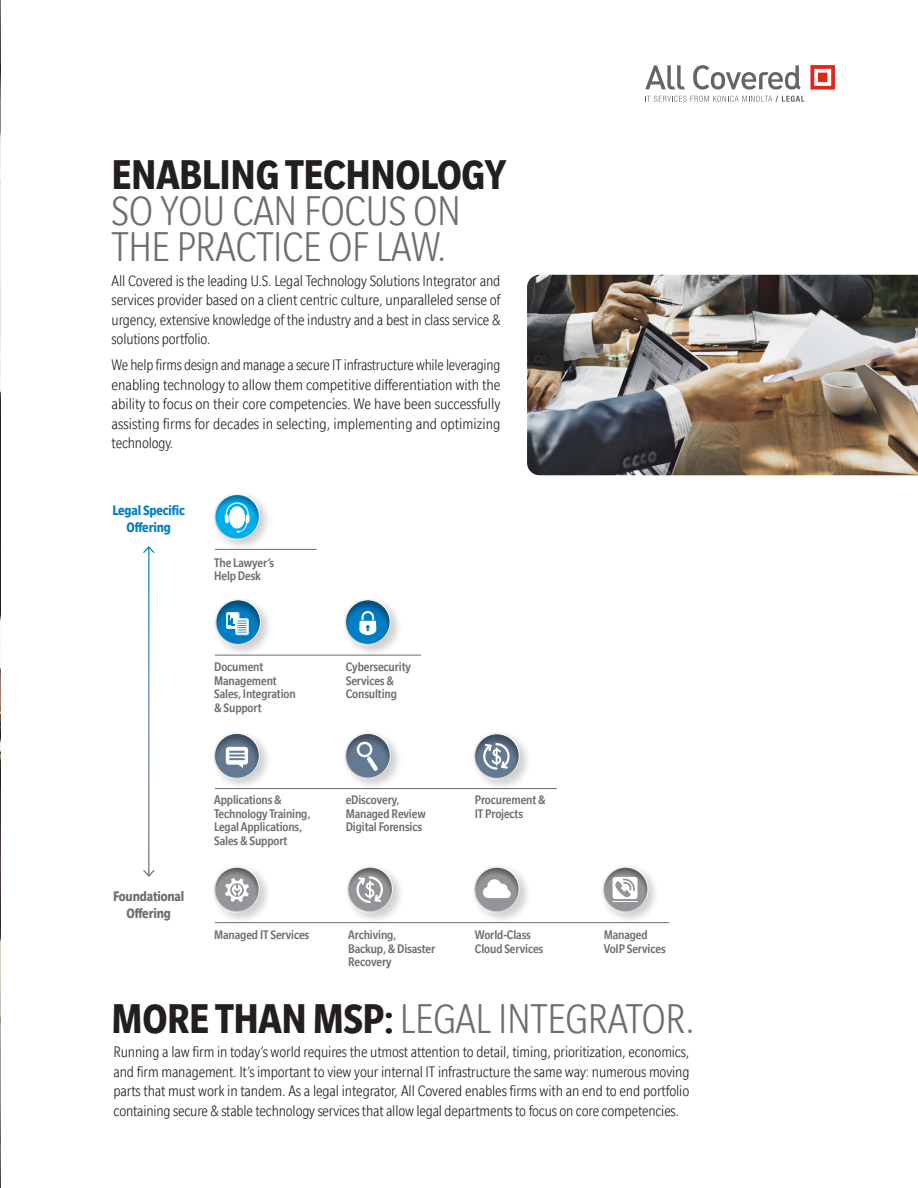
<style>
.page{position:relative;width:918px;height:1188px;background:#fff}
.page>*{position:absolute;margin:0;border:0;box-sizing:border-box;transform-origin:0 0}
.Main_Heads-Bd_Cd_-10{font:300 condensed 45px/36px "Slate";letter-spacing:-.01em;color:#6c6d70}
.Main_Heads-Bd_Cd_-10-2{font:700 condensed 45px "Slate";letter-spacing:-.01em;color:#231f20}
.Body_Text{font:300 condensed 16.5px/19.5px "Slate";letter-spacing:-.01em;color:#231f20;text-align:justify}
.Body_Text-2{font:700 condensed 15px/16.5px "Slate";letter-spacing:-.01em;color:#007ec5;text-align:center}
.Body_Text-3{font:700 condensed 15px/16.5px "Slate";letter-spacing:-.01em;color:#6c6d70;text-align:center}
.Mario_Intro_Copy_UL{font:500 condensed 13.5px/13.5px "Slate";letter-spacing:-.01em;color:#6c6d70}
.s1{font-weight:700;color:#231f20}
</style>
<div class="page">
<img style="left:0;top:0;width:1px;height:1188px">
<svg style="left:645px;top:65px;width:40px;height:24px"></svg>
<svg style="left:693px;top:65px;width:108px;height:25px"></svg>
<svg style="left:810px;top:65px;width:25px;height:25px"></svg>
<svg style="left:645px;top:96px;width:160px;height:6px"></svg>
<hr style="left:215px;top:549px;width:102px;height:1px;background:#6c6d70">
<hr style="left:215px;top:655px;width:206px;height:1px;background:#6c6d70">
<hr style="left:215px;top:788px;width:342px;height:1px;background:#6c6d70">
<hr style="left:215px;top:922px;width:454px;height:1px;background:#6c6d70">
<svg style="left:143px;top:546px;width:12px;height:8px"></svg>
<svg style="left:143px;top:869px;width:12px;height:8px"></svg>
<div style="left:600px;top:863px;width:60px;height:61px;background:#231f20;opacity:.2"></div>
<svg style="left:600px;top:866px;width:52px;height:49px"></svg>
<div style="left:212px;top:596px;width:61px;height:61px;background:#231f20;opacity:.2"></div>
<svg style="left:213px;top:598px;width:52px;height:51px"></svg>
<div style="left:471px;top:863px;width:60px;height:61px;background:#231f20;opacity:.2"></div>
<svg style="left:471px;top:866px;width:53px;height:49px"></svg>
<div style="left:211px;top:730px;width:60px;height:60px;background:#231f20;opacity:.2"></div>
<svg style="left:212px;top:732px;width:52px;height:49px"></svg>
<div style="left:342px;top:596px;width:60px;height:61px;background:#231f20;opacity:.2"></div>
<svg style="left:342px;top:598px;width:52px;height:51px"></svg>
<div style="left:211px;top:863px;width:60px;height:61px;background:#231f20;opacity:.2"></div>
<svg style="left:212px;top:866px;width:52px;height:49px"></svg>
<div style="left:471px;top:730px;width:60px;height:61px;background:#231f20;opacity:.2"></div>
<svg style="left:471px;top:730px;width:53px;height:52px"></svg>
<div style="left:342px;top:730px;width:60px;height:60px;background:#231f20;opacity:.2"></div>
<svg style="left:342px;top:732px;width:52px;height:49px"></svg>
<div style="left:211px;top:491px;width:61px;height:60px;background:#231f20;opacity:.2"></div>
<svg style="left:212px;top:493px;width:52px;height:50px"></svg>
<div style="left:344px;top:863px;width:61px;height:61px;background:#231f20;opacity:.2"></div>
<svg style="left:344px;top:863px;width:53px;height:52px"></svg>
<img style="left:527px;top:275px;width:391px;height:200px">
<p class="Main_Heads-Bd_Cd_-10-2" style="left:112px;top:151px;width:397px">ENABLING TECHNOLOGY</p>
<p class="Main_Heads-Bd_Cd_-10" style="left:112px;top:193px;width:351px">SO YOU CAN FOCUS ON<br>THE PRACTICE OF LAW.</p>
<p class="Body_Text" style="left:112px;top:271px;width:390px">All Covered is the leading U.S. Legal Technology Solutions Integrator and services provider based on a client centric culture, unparalleled sense of urgency, extensive knowledge of the industry and a best in class service &amp; solutions portfolio.</p>
<p class="Body_Text" style="left:112px;top:355px;width:390px">We help firms design and manage a secure IT infrastructure while leveraging enabling technology to allow them competitive differentiation with the ability to focus on their core competencies. We have been successfully assisting firms for decades in selecting, implementing and optimizing technology.</p>
<p class="Body_Text-2" style="left:112px;top:502px;width:74px">Legal Specific<br>Offering</p>
<p class="Mario_Intro_Copy_UL" style="left:214px;top:555px;width:61px">The Lawyer’s<br>Help Desk</p>
<p class="Mario_Intro_Copy_UL" style="left:214px;top:660px;width:64px">Document<br>Management</p>
<p class="Mario_Intro_Copy_UL" style="left:214px;top:687px;width:83px">Sales, Integration &amp; Support</p>
<p class="Body_Text-3" style="left:113px;top:888px;width:73px">Foundational<br>Offering</p>
<p class="Mario_Intro_Copy_UL" style="left:214px;top:793px;width:98px">Applications &amp;<br>Technology Training,<br>Legal Applications,</p>
<p class="Mario_Intro_Copy_UL" style="left:214px;top:834px;width:75px">Sales &amp; Support</p>
<p class="Mario_Intro_Copy_UL" style="left:214px;top:928px;width:97px">Managed IT Services</p>
<p class="Mario_Intro_Copy_UL" style="left:346px;top:660px;width:67px">Cybersecurity<br>Services &amp;</p>
<p class="Mario_Intro_Copy_UL" style="left:346px;top:687px;width:53px">Consulting</p>
<p class="Mario_Intro_Copy_UL" style="left:346px;top:793px;width:55px">eDiscovery,</p>
<p class="Mario_Intro_Copy_UL" style="left:346px;top:807px;width:82px">Managed Review</p>
<p class="Mario_Intro_Copy_UL" style="left:346px;top:820px;width:78px">Digital Forensics</p>
<p class="Mario_Intro_Copy_UL" style="left:348px;top:928px;width:89px">Archiving,<br>Backup, &amp; Disaster<br>Recovery</p>
<p class="Mario_Intro_Copy_UL" style="left:475px;top:793px;width:72px">Procurement &amp;<br>IT Projects</p>
<p class="Mario_Intro_Copy_UL" style="left:475px;top:928px;width:58px">World-Class</p>
<p class="Mario_Intro_Copy_UL" style="left:475px;top:942px;width:70px">Cloud Services</p>
<p class="Mario_Intro_Copy_UL" style="left:604px;top:928px;width:63px">Managed<br>VoIP Services</p>
<p class="Main_Heads-Bd_Cd_-10" style="left:112px;top:1001px;width:585px"><span class="s1">MORE THAN MSP:</span> LEGAL INTEGRATOR.</p>
<p class="Body_Text" style="left:113px;top:1042px;width:578px">Running a law firm in today’s world requires the utmost attention to detail, timing, prioritization, economics, and firm management. It’s important to view your internal IT infrastructure the same way: numerous moving parts that must work in tandem. As a legal integrator, All Covered enables firms with an end to end portfolio containing secure &amp; stable technology services that allow legal departments to focus on core competencies.</p>
</div>
